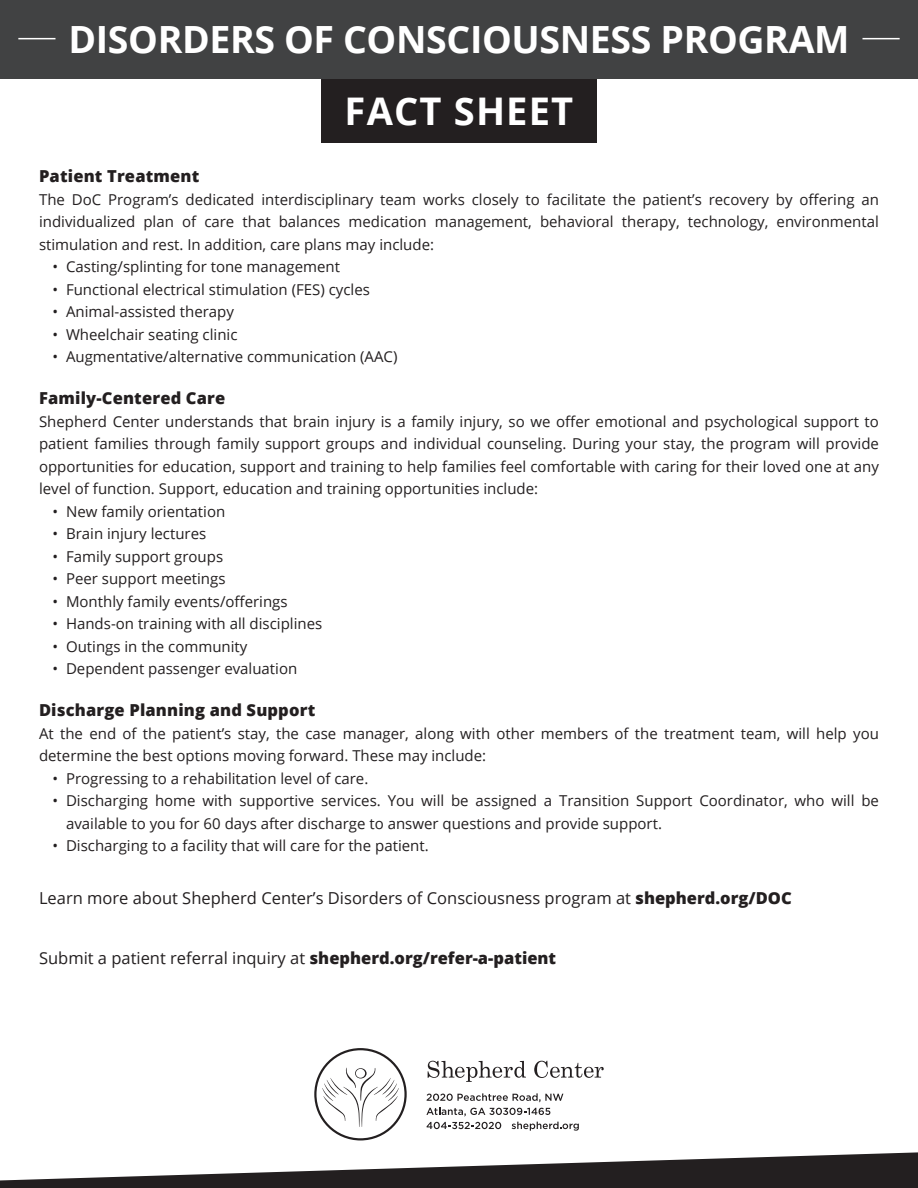
<style>
.page{position:relative;width:918px;height:1188px;background:#fff}
.page>*{position:absolute;margin:0;border:0;box-sizing:border-box;transform-origin:0 0}
.t1{font:700 38.1px "Open Sans";letter-spacing:.03em;color:#fff}
.t2{font:700 37.5px "Open Sans";letter-spacing:-.01em;color:#fff}
.t3{font:16.5px "Open Sans";color:#231f20}
.t4{font:800 16.5px "Open Sans";letter-spacing:.01em;color:#231f20}
.t5{font:15px/22.5px "Open Sans";color:#231f20;text-align:justify}
.s1{font-weight:800}
</style>
<div class="page">
<div style="left:321px;top:0;width:276px;height:143px;background:#231f20"></div>
<div style="left:0;top:0;width:918px;height:79px;background:#414243"></div>
<hr style="left:863px;top:38px;width:37px;height:1px;background:#fff">
<hr style="left:18px;top:38px;width:37px;height:1px;background:#fff">
<svg style="left:0;top:1152px;width:918px;height:36px"></svg>
<svg style="left:314px;top:1048px;width:93px;height:92px"></svg>
<svg style="left:428px;top:1061px;width:98px;height:21px"></svg>
<svg style="left:534px;top:1061px;width:70px;height:17px"></svg>
<svg style="left:427px;top:1093px;width:136px;height:9px"></svg>
<svg style="left:426px;top:1108px;width:124px;height:8px"></svg>
<svg style="left:426px;top:1122px;width:75px;height:7px"></svg>
<svg style="left:512px;top:1122px;width:67px;height:9px"></svg>
<p class="t2" style="left:68px;top:13px;width:783px">DISORDERS OF CONSCIOUSNESS PROGRAM</p>
<p class="t1" style="left:345px;top:85px;width:230px">FACT SHEET</p>
<p class="t4" style="left:39px;top:164px;width:162px">Patient Treatment</p>
<p class="t5" style="left:39px;top:188px;width:841px">The DoC Program’s dedicated interdisciplinary team works closely to facilitate the patient’s recovery by offering an individualized plan of care that balances medication management, behavioral therapy, technology, environmental stimulation and rest. In addition, care plans may include:</p>
<p class="t5" style="left:53px;top:255px;width:289px">• Casting/splinting for tone management</p>
<p class="t5" style="left:53px;top:278px;width:319px">• Functional electrical stimulation (FES) cycles</p>
<p class="t5" style="left:53px;top:300px;width:183px">• Animal-assisted therapy</p>
<p class="t5" style="left:53px;top:323px;width:186px">• Wheelchair seating clinic</p>
<p class="t5" style="left:53px;top:345px;width:346px">• Augmentative/alternative communication (AAC)</p>
<p class="t4" style="left:39px;top:386px;width:188px">Family-Centered Care</p>
<p class="t5" style="left:39px;top:410px;width:841px">Shepherd Center understands that brain injury is a family injury, so we offer emotional and psychological support to patient families through family support groups and individual counseling. During your stay, the program will provide opportunities for education, support and training to help families feel comfortable with caring for their loved one at any level of function. Support, education and training opportunities include:</p>
<p class="t5" style="left:53px;top:500px;width:174px">• New family orientation</p>
<p class="t5" style="left:53px;top:522px;width:155px">• Brain injury lectures</p>
<p class="t5" style="left:53px;top:545px;width:172px">• Family support groups</p>
<p class="t5" style="left:53px;top:567px;width:174px">• Peer support meetings</p>
<p class="t5" style="left:53px;top:590px;width:237px">• Monthly family events/offerings</p>
<p class="t5" style="left:53px;top:612px;width:271px">• Hands-on training with all disciplines</p>
<p class="t5" style="left:53px;top:635px;width:196px">• Outings in the community</p>
<p class="t5" style="left:53px;top:657px;width:246px">• Dependent passenger evaluation</p>
<p class="t4" style="left:39px;top:698px;width:278px">Discharge Planning and Support</p>
<p class="t5" style="left:39px;top:722px;width:841px">At the end of the patient’s stay, the case manager, along with other members of the treatment team, will help you determine the best options moving forward. These may include:</p>
<p class="t5" style="left:53px;top:767px;width:317px">• Progressing to a rehabilitation level of care.</p>
<p class="t5" style="left:66px;top:789px;width:814px;text-indent:-14px">• Discharging home with supportive services. You will be assigned a Transition Support Coordinator, who will be available to you for 60 days after discharge to answer questions and provide support.</p>
<p class="t5" style="left:53px;top:834px;width:378px">• Discharging to a facility that will care for the patient.</p>
<p class="t3" style="left:39px;top:886px;width:754px">Learn more about Shepherd Center’s Disorders of Consciousness program at <span class="s1">shepherd.org/DOC</span></p>
<p class="t3" style="left:39px;top:946px;width:519px">Submit a patient referral inquiry at <span class="s1">shepherd.org/refer-a-patient</span></p>
</div>
